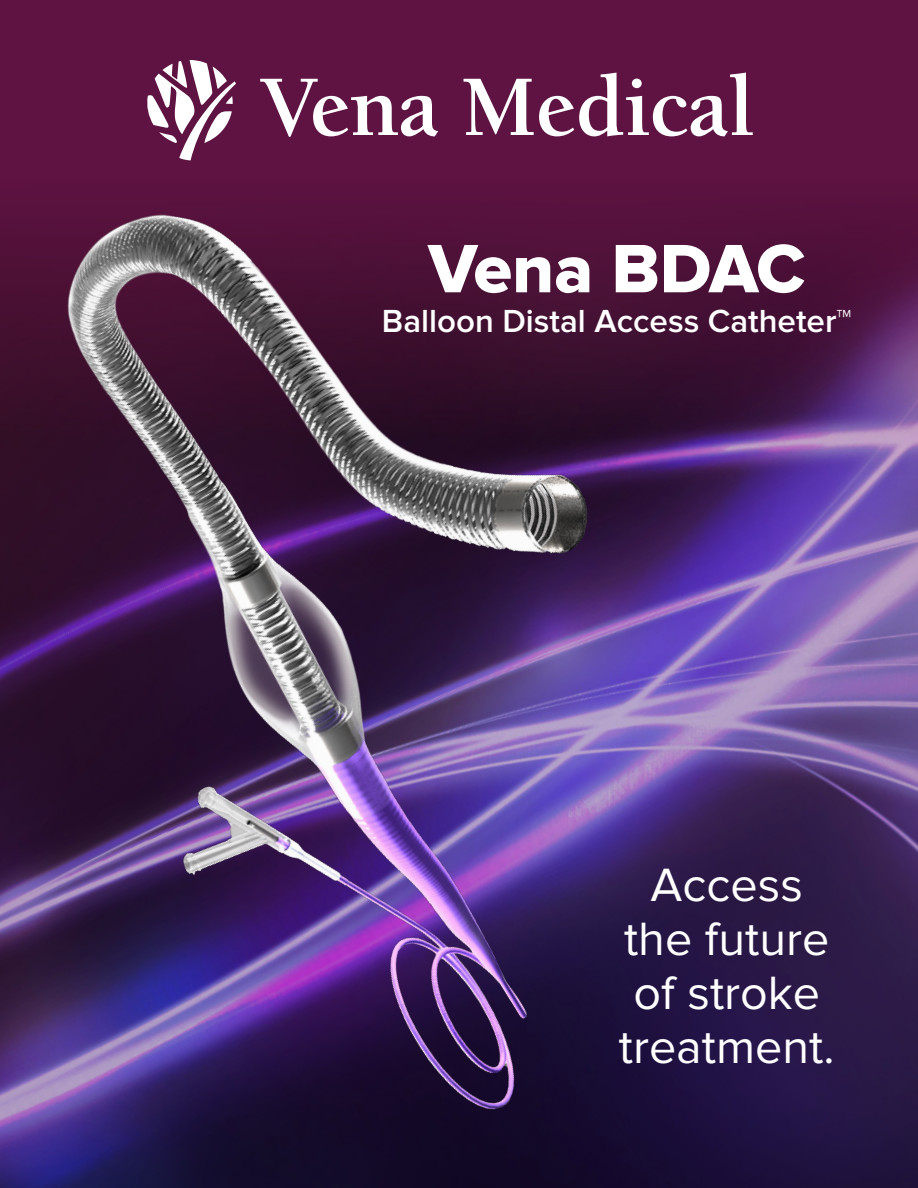
<style>
.page{position:relative;width:918px;height:1188px;background:#fff}
.page>*{position:absolute;margin:0;border:0;box-sizing:border-box;transform-origin:0 0}
.t1{font:70.95px "Proxima Nova Extrabld";letter-spacing:-.015em;color:#fff}
.t2{font:48.45px/54px "Proxima Nova";color:#fff;text-align:center}
.t3{font:600 33.15px "Proxima Nova";color:#fff}
</style>
<div class="page">
<svg style="left:843px;top:476px;width:75px;height:712px;background:#533d76"></svg>
<svg style="left:0;top:0;width:918px;height:476px;background:#5f194b"></svg>
<svg style="left:260px;top:79px;width:178px;height:4px"></svg>
<svg style="left:464px;top:73px;width:289px;height:10px;background:#73335b"></svg>
<svg style="left:146px;top:60px;width:90px;height:23px"></svg>
<img style="left:0;top:83px;width:843px;height:1105px">
<p class="t1" style="left:428px;top:228px;width:379px">Vena BDAC</p>
<p class="t3" style="left:382px;top:302px;width:471px">Balloon Distal Access Catheter™</p>
<p class="t2" style="left:619px;top:859px;width:217px">Access the future of stroke treatment.</p>
</div>
